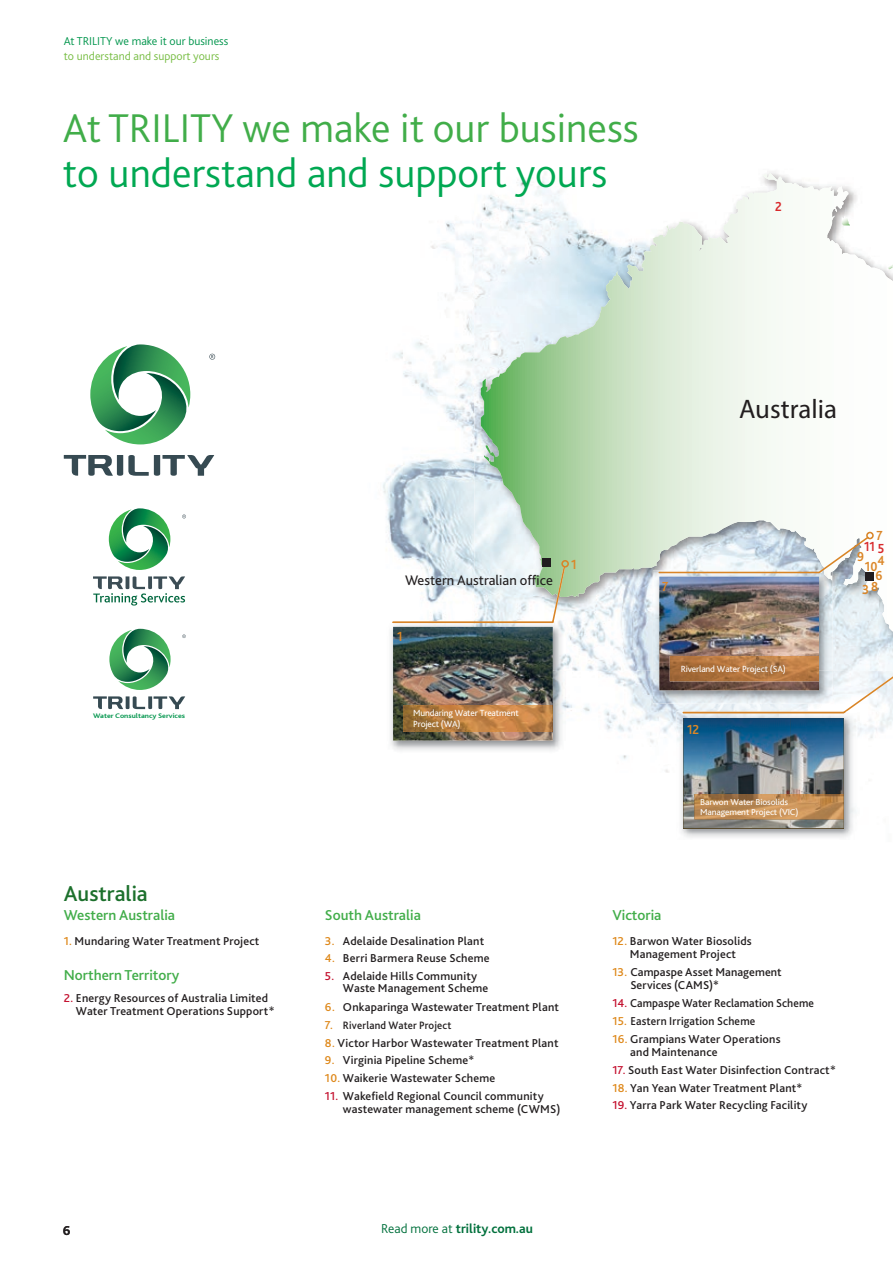
<style>
.page{position:relative;width:893px;height:1263px;background:#fff}
.page>*{position:absolute;margin:0;border:0;box-sizing:border-box;transform-origin:0 0}
.t1{font:300 42px/45px "Bliss 2";color:#41ad49}
.t2{font:26.85px "Myriad Pro";color:#221e1f}
.Heading{font:500 22.5px "Bliss 2";color:#1c702c}
.Heading-2{font:500 15px "Bliss 2";color:#41ad49}
.t3{font:14.4px "Bliss 2";color:#221e1f}
.t4{font:700 13.8px "Bliss 2";color:#db8627;scale:.9 1}
.t5{font:700 13.8px/26.4px "Bliss 2";color:#d82a2c;scale:.9 1}
.t6{font:700 13.5px "Bliss 2";color:#00703c}
.t7{font:700 13.5px "Bliss 2";color:#231f20}
.t8{font:500 12px/13.5px "Bliss 2";letter-spacing:.015em;color:#231f20}
.t9{font:500 12px "Bliss 2";letter-spacing:.015em;color:#231f20;scale:.95 1}
.t10{font:300 12px "Bliss 2";color:#00954c}
.t11{font:300 12px "Bliss 2";color:#77bd43}
.t12{font:500 11.25px "Bliss 2";letter-spacing:.015em;color:#231f20;scale:.95 1}
.t13{font:9.3px/10.9px "Bliss 2";letter-spacing:-.015em;color:#fff}
.t14{font:9px/10.5px "Bliss 2";letter-spacing:-.015em;color:#fff;scale:1.04 1}
.t15{font:700 6.9px "Bliss 2";color:#00954c;scale:1.13 1}
.s1{color:#00a852}
.s2{color:#de881a}
.s3{color:#c41230}
.s4{font-size:12px;color:#de881a}
.s5{color:#db8627}
.s6{font-weight:300}
</style>
<div class="page">
<img style="left:383px;top:223px;width:91px;height:337px">
<img style="left:566px;top:671px;width:117px;height:102px">
<img style="left:474px;top:172px;width:419px;height:134px">
<img style="left:474px;top:306px;width:7px;height:73px">
<img style="left:474px;top:379px;width:7px;height:181px">
<img style="left:566px;top:597px;width:87px;height:74px">
<img style="left:832px;top:581px;width:61px;height:66px">
<svg style="left:481px;top:173px;width:320px;height:424px"></svg>
<svg style="left:842px;top:215px;width:8px;height:10px"></svg>
<svg style="left:887px;top:263px;width:6px;height:6px"></svg>
<div style="left:542px;top:559px;width:8px;height:8px;background:#211d1f"></div>
<img style="left:390px;top:623px;width:176px;height:128px">
<img style="left:474px;top:623px;width:92px;height:48px">
<img style="left:393px;top:627px;width:160px;height:113px">
<img style="left:653px;top:570px;width:179px;height:133px">
<img style="left:659px;top:581px;width:160px;height:109px">
<svg style="left:683px;top:647px;width:210px;height:66px"></svg>
<svg style="left:658px;top:532px;width:216px;height:49px"></svg>
<img style="left:670px;top:656px;width:149px;height:25px">
<img style="left:403px;top:706px;width:150px;height:25px">
<img style="left:676px;top:712px;width:181px;height:128px">
<img style="left:683px;top:712px;width:163px;height:1px">
<img style="left:683px;top:718px;width:161px;height:110px">
<svg style="left:844px;top:794px;width:1px;height:25px"></svg>
<img style="left:694px;top:794px;width:150px;height:25px">
<svg style="left:392px;top:560px;width:177px;height:63px"></svg>
<svg style="left:90px;top:344px;width:101px;height:100px"></svg>
<svg style="left:64px;top:455px;width:150px;height:21px"></svg>
<svg style="left:209px;top:354px;width:6px;height:6px"></svg>
<svg style="left:109px;top:629px;width:62px;height:61px"></svg>
<svg style="left:93px;top:696px;width:92px;height:13px"></svg>
<svg style="left:182px;top:634px;width:4px;height:4px"></svg>
<svg style="left:109px;top:508px;width:62px;height:62px"></svg>
<svg style="left:182px;top:514px;width:4px;height:4px"></svg>
<svg style="left:93px;top:576px;width:92px;height:29px"></svg>
<p class="t10" style="left:64px;top:33px;width:166px">At TRILITY we make it our business</p>
<p class="t11" style="left:64px;top:48px;width:157px">to understand and support yours</p>
<p class="t1" style="left:63px;top:104px;width:578px">At TRILITY we make it our business <span class="s1">to understand and support yours</span></p>
<p class="t5" style="left:775px;top:193px;width:9px">2</p>
<p class="t15" style="left:93px;top:711px;width:83px">Water Consultancy Services</p>
<p class="Heading" style="left:64px;top:879px;width:86px">Australia</p>
<p class="Heading-2" style="left:64px;top:906px;width:113px">Western Australia</p>
<p class="t8" style="left:64px;top:933px;width:197px"><span class="s2">1.</span> Mundaring Water Treatment Project</p>
<p class="Heading-2" style="left:64px;top:966px;width:117px">Northern Territory</p>
<p class="t8" style="left:76px;top:991px;width:200px;text-indent:-12px"><span class="s3">2.</span> Energy Resources of Australia Limited<br>Water Treatment Operations Support*</p>
<p class="t7" style="left:63px;top:1222px;width:9px">6</p>
<p class="t2" style="left:739px;top:392px;width:99px">Australia</p>
<p class="t3" style="left:405px;top:571px;width:149px">Western Australian office</p>
<p class="t4" style="left:397px;top:628px;width:8px">1</p>
<p class="t4" style="left:571px;top:555px;width:8px">1</p>
<p class="t13" style="left:413px;top:707px;width:107px">Mundaring Water Treatment<br>Project (WA)</p>
<p class="Heading-2" style="left:325px;top:906px;width:98px">South Australia</p>
<p class="t8" style="left:325px;top:933px;width:161px"><span class="s2">3.</span> Adelaide Desalination Plant</p>
<p class="t8" style="left:325px;top:951px;width:166px"><span class="s2">4.</span> Berri Barmera Reuse Scheme</p>
<p class="t8" style="left:343px;top:970px;width:147px;line-height:12px;text-indent:-18px"><span class="s3">5.</span> Adelaide Hills Community<br>Waste Management Scheme</p>
<p class="t8" style="left:325px;top:1000px;width:235px"><span class="s2">6.</span> Onkaparinga Wastewater Treatment Plant</p>
<p class="t12" style="left:325px;top:1018px;width:135px"><span class="s4">7.</span> Riverland Water Project</p>
<p class="t8" style="left:325px;top:1035px;width:235px"><span class="s2">8.</span> Victor Harbor Wastewater Treatment Plant</p>
<p class="t8" style="left:325px;top:1053px;width:151px"><span class="s2">9.</span> Virginia Pipeline Scheme*</p>
<p class="t8" style="left:325px;top:1071px;width:172px"><span class="s2">10.</span> Waikerie Wastewater Scheme</p>
<p class="t8" style="left:343px;top:1089px;width:219px;text-indent:-18px"><span class="s3">11.</span> Wakefield Regional Council community wastewater management scheme (CWMS)</p>
<p class="t4" style="left:662px;top:577px;width:8px">7</p>
<p class="t13" style="left:681px;top:663px;width:107px">Riverland Water Project (SA)</p>
<p class="t4" style="left:687px;top:720px;width:15px">12</p>
<p class="t14" style="left:700px;top:796px;width:96px">Barwon Water Biosolids<br>Management Project (VIC)</p>
<p class="t4" style="left:876px;top:527px;width:8px">7</p>
<p class="t5" style="left:864px;top:535px;width:16px;line-height:20.7px">11<br><span class="s5">10</span></p>
<p class="t4" style="left:857px;top:548px;width:9px">9</p>
<p class="t5" style="left:875px;top:535px;width:11px">5<br><span class="s5">6</span></p>
<p class="t4" style="left:877px;top:552px;width:10px">4</p>
<p class="t4" style="left:871px;top:577px;width:9px">8</p>
<p class="t4" style="left:862px;top:581px;width:9px">3</p>
<p class="Heading-2" style="left:612px;top:906px;width:51px">Victoria</p>
<p class="t8" style="left:612px;top:933px;width:141px;text-align:center"><span class="s2">12.</span> Barwon Water Biosolids<br>Management Project</p>
<p class="t8" style="left:630px;top:965px;width:153px;text-indent:-18px"><span class="s2">13.</span> Campaspe Asset Management<br>Services (CAMS)*</p>
<p class="t9" style="left:612px;top:995px;width:214px"><span class="s3">14.</span> Campaspe Water Reclamation Scheme</p>
<p class="t9" style="left:612px;top:1013px;width:152px"><span class="s2">15.</span> Eastern Irrigation Scheme</p>
<p class="t8" style="left:630px;top:1031px;width:152px;text-indent:-18px"><span class="s2">16.</span> Grampians Water Operations and Maintenance</p>
<p class="t8" style="left:612px;top:1063px;width:225px"><span class="s3">17.</span> South East Water Disinfection Contract*</p>
<p class="t8" style="left:612px;top:1080px;width:192px"><span class="s2">18.</span> Yan Yean Water Treatment Plant*</p>
<p class="t8" style="left:612px;top:1098px;width:197px"><span class="s3">19.</span> Yarra Park Water Recycling Facility</p>
<p class="t6" style="left:381px;top:1220px;width:153px"><span class="s6">Read more at</span> trility.com.au</p>
</div>
